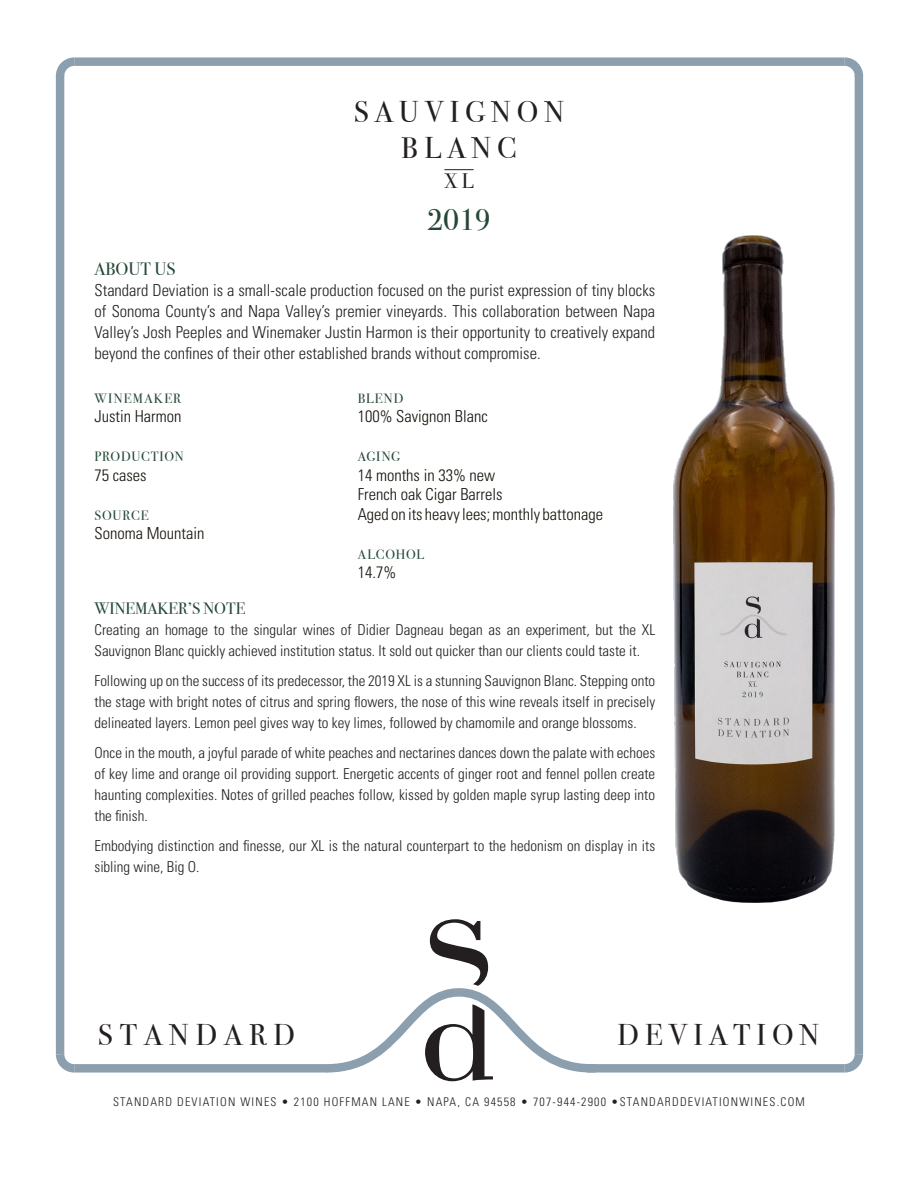
<style>
.page{position:relative;width:918px;height:1188px;background:#fff}
.page>*{position:absolute;margin:0;border:0;box-sizing:border-box;transform-origin:0 0}
.t1{font:30px "Bodoni Svty Two ITCTT";letter-spacing:.2em;color:#231f20}
.t2{font:30px "Bodoni Svty Two ITCTT";letter-spacing:.23em;color:#231f20}
.t3{font:30px "Bodoni Svty Two ITCTT";color:#244836}
.t4{font:21px "Bodoni Svty Two ITCTT";color:#231f20}
.t5{font:18px "Bodoni Svty Two ITCTT";color:#244836}
.t6{font:300 condensed 16.5px/21px "Univers";color:#231f20;text-align:justify}
.t7{font:300 condensed 16.5px "Univers";color:#16120b}
.t8{font:16.5px "Bodoni Svty Two ITCTT";color:#244836}
.t9{font:300 condensed 15px/21px "Univers";color:#231f20}
.t10{font:13.5px "Bodoni Svty Two ITCTT";letter-spacing:.065em;color:#244836}
.t11{font:13.5px "Bodoni Svty Two ITCTT";letter-spacing:.1em;color:#244836}
.t12{font:300 condensed 12px "Univers";letter-spacing:.1em;color:#231f20}
</style>
<div class="page">
<svg style="left:328px;top:919px;width:259px;height:162px"></svg>
<svg style="left:845px;top:1046px;width:19px;height:27px"></svg>
<div style="left:591px;top:1064px;width:254px;height:9px;background:#8c9faf"></div>
<svg style="left:845px;top:57px;width:19px;height:27px"></svg>
<div style="left:855px;top:75px;width:8px;height:979px;background:#8c9faf"></div>
<svg style="left:55px;top:1046px;width:19px;height:27px"></svg>
<div style="left:74px;top:1064px;width:254px;height:9px;background:#8c9faf"></div>
<svg style="left:55px;top:57px;width:19px;height:27px"></svg>
<div style="left:74px;top:57px;width:771px;height:9px;background:#8c9faf"></div>
<div style="left:56px;top:75px;width:8px;height:979px;background:#8c9faf"></div>
<div style="left:587px;top:1064px;width:9px;height:9px;background:#8c9faf"></div>
<hr style="left:444px;top:169px;width:30px;height:1px;background:#231f20">
<img style="left:673px;top:236px;width:162px;height:666px">
<p class="t1" style="left:354px;top:87px;width:212px">SAUVIGNON</p>
<p class="t1" style="left:401px;top:123px;width:117px">BLANC</p>
<p class="t4" style="left:444px;top:163px;width:31px">XL</p>
<p class="t3" style="left:427px;top:195px;width:65px">2019</p>
<p class="t5" style="left:94px;top:254px;width:82px">ABOUT US</p>
<p class="t6" style="left:94px;top:279px;width:562px">Standard Deviation is a small-scale production focused on the purist expression of tiny blocks of Sonoma County’s and Napa Valley’s premier vineyards. This collaboration between Napa Valley’s Josh Peeples and Winemaker Justin Harmon is their opportunity to creatively expand beyond the confines of their other established brands without compromise.</p>
<p class="t11" style="left:94px;top:387px;width:88px">WINEMAKER</p>
<p class="t7" style="left:94px;top:407px;width:89px">Justin Harmon</p>
<p class="t10" style="left:94px;top:446px;width:91px">PRODUCTION</p>
<p class="t7" style="left:94px;top:465px;width:54px">75 cases</p>
<p class="t10" style="left:94px;top:504px;width:56px">SOURCE</p>
<p class="t7" style="left:94px;top:524px;width:111px">Sonoma Mountain</p>
<p class="t10" style="left:358px;top:387px;width:47px">BLEND</p>
<p class="t7" style="left:358px;top:407px;width:132px">100% Savignon Blanc</p>
<p class="t10" style="left:358px;top:446px;width:44px">AGING</p>
<p class="t7" style="left:358px;top:465px;width:139px">14 months in 33% new</p>
<p class="t7" style="left:358px;top:485px;width:146px">French oak Cigar Barrels</p>
<p class="t7" style="left:358px;top:504px;width:247px">Aged on its heavy lees; monthly battonage</p>
<p class="t10" style="left:358px;top:543px;width:68px">ALCOHOL</p>
<p class="t7" style="left:358px;top:563px;width:40px">14.7%</p>
<p class="t8" style="left:94px;top:595px;width:152px">WINEMAKER’S NOTE</p>
<p class="t9" style="left:94px;top:619px;width:562px">Creating an homage to the singular wines of Didier Dagneau began as an experiment, but the XL<br>Sauvignon Blanc quickly achieved institution status. It sold out quicker than our clients could taste it.</p>
<p class="t9" style="left:94px;top:670px;width:562px;text-align:justify">Following up on the success of its predecessor, the 2019 XL is a stunning Sauvignon Blanc. Stepping onto the stage with bright notes of citrus and spring flowers, the nose of this wine reveals itself in precisely delineated layers. Lemon peel gives way to key limes, followed by chamomile and orange blossoms.</p>
<p class="t9" style="left:94px;top:742px;width:562px;text-align:justify">Once in the mouth, a joyful parade of white peaches and nectarines dances down the palate with echoes of key lime and orange oil providing support. Energetic accents of ginger root and fennel pollen create haunting complexities. Notes of grilled peaches follow, kissed by golden maple syrup lasting deep into the finish.</p>
<p class="t9" style="left:94px;top:835px;width:562px">Embodying distinction and finesse, our XL is the natural counterpart to the hedonism on display in its sibling wine, Big O.</p>
<p class="t2" style="left:98px;top:1010px;width:199px">STANDARD</p>
<p class="t1" style="left:618px;top:1010px;width:203px">DEVIATION</p>
<p class="t12" style="left:113px;top:1094px;width:693px">STANDARD DEVIATION WINES • 2100 HOFFMAN LANE • NAPA, CA 94558 • 707-944-2900 •STANDARDDEVIATIONWINES.COM</p>
</div>
